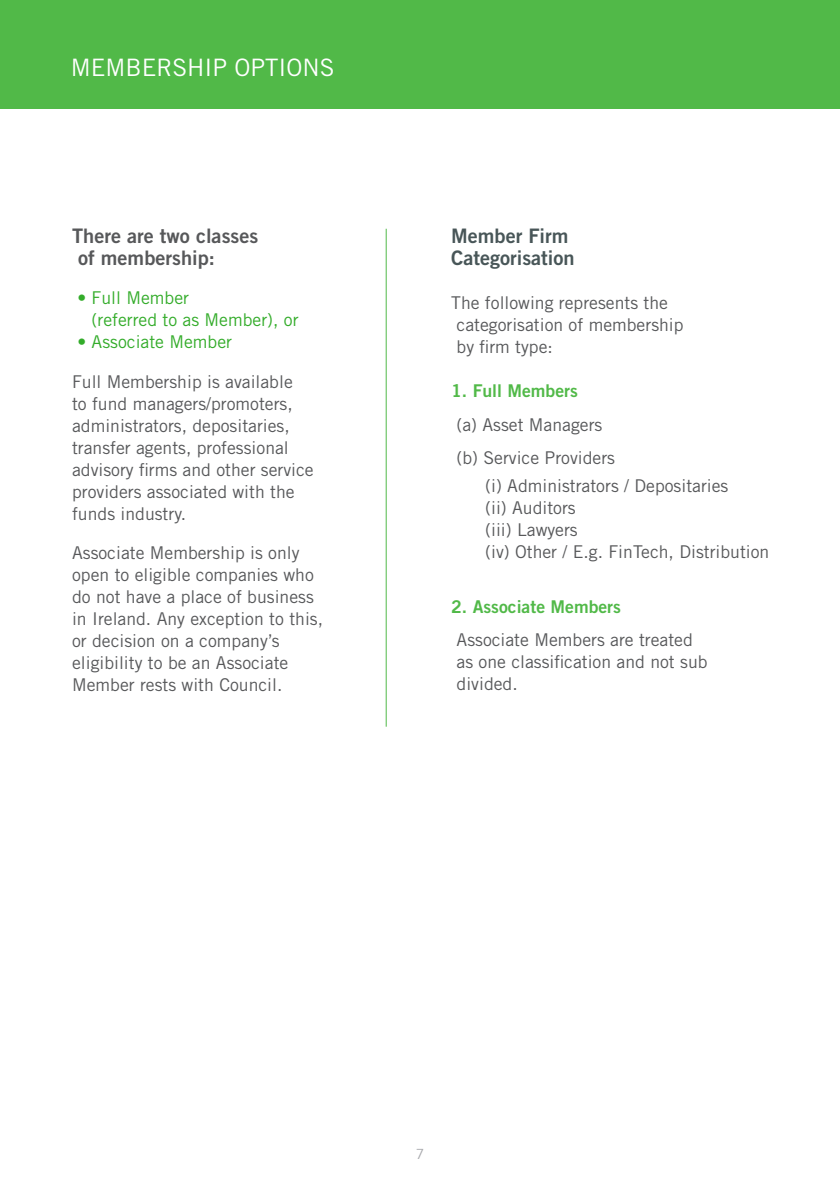
<style>
.page{position:relative;width:840px;height:1191px;background:#fff}
.page>*{position:absolute;margin:0;border:0;box-sizing:border-box;transform-origin:0 0}
.Pa0{font:24px "Trade Gothic LT Std";color:#fff}
.Pa0-2{font:20px "Trade Gothic LT Std Bd 2";color:#57585a}
.Pa0-3{font:20px "Trade Gothic LT Std Bd 2";color:#485658}
.Pa0-4{font:17.6px/22px "Trade Gothic LT Std";color:#57585a}
.Pa0-5{font:17.6px/22px "Trade Gothic LT Std";color:#33ac2a}
.Pa0-6{font:17.6px "Trade Gothic LT Std Bd 2";color:#51b948}
.t1{font:14px "Trade Gothic LT Std";color:#a8a9ad}
</style>
<div class="page">
<div style="left:0;top:0;width:839px;height:109px;background:#51b948"></div>
<hr style="left:385px;top:229px;width:1px;height:497px;background:#51b948">
<p class="Pa0" style="left:71px;top:53px;width:265px">MEMBERSHIP OPTIONS</p>
<p class="Pa0-2" style="left:72px;top:224px;width:188px">There are two classes</p>
<p class="Pa0-2" style="left:78px;top:246px;width:138px">of membership:</p>
<p class="Pa0-5" style="left:92px;top:287px;width:208px;text-indent:-14px">• Full Member<br>(referred to as Member), or</p>
<p class="Pa0-5" style="left:77px;top:331px;width:156px">• Associate Member</p>
<p class="Pa0-4" style="left:72px;top:371px;width:222px">Full Membership is available</p>
<p class="Pa0-4" style="left:72px;top:393px;width:222px">to fund managers/promoters,</p>
<p class="Pa0-4" style="left:72px;top:415px;width:219px">administrators, depositaries,</p>
<p class="Pa0-4" style="left:72px;top:437px;width:218px">transfer agents, professional</p>
<p class="Pa0-4" style="left:72px;top:459px;width:243px">advisory firms and other service</p>
<p class="Pa0-4" style="left:72px;top:481px;width:224px">providers associated with the</p>
<p class="Pa0-4" style="left:72px;top:503px;width:116px">funds industry.</p>
<p class="Pa0-4" style="left:72px;top:542px;width:229px">Associate Membership is only</p>
<p class="Pa0-4" style="left:72px;top:564px;width:243px">open to eligible companies who</p>
<p class="Pa0-4" style="left:72px;top:586px;width:252px">do not have a place of business in Ireland. Any exception to this,</p>
<p class="Pa0-4" style="left:72px;top:630px;width:209px">or decision on a company’s</p>
<p class="Pa0-4" style="left:72px;top:652px;width:218px">eligibility to be an Associate</p>
<p class="Pa0-4" style="left:72px;top:674px;width:212px">Member rests with Council.</p>
<p class="Pa0-3" style="left:451px;top:224px;width:119px">Member Firm</p>
<p class="Pa0-3" style="left:451px;top:246px;width:125px">Categorisation</p>
<p class="Pa0-4" style="left:451px;top:292px;width:218px">The following represents the</p>
<p class="Pa0-4" style="left:456px;top:314px;width:228px">categorisation of membership</p>
<p class="Pa0-4" style="left:456px;top:336px;width:98px">by firm type:</p>
<p class="Pa0-6" style="left:451px;top:380px;width:128px">1. Full Members</p>
<p class="Pa0-4" style="left:456px;top:413px;width:147px">(a) Asset Managers</p>
<p class="Pa0-4" style="left:456px;top:446px;width:160px">(b) Service Providers</p>
<p class="Pa0-4" style="left:485px;top:474px;width:244px">(i) Administrators / Depositaries</p>
<p class="Pa0-4" style="left:485px;top:496px;width:92px">(ii) Auditors</p>
<p class="Pa0-4" style="left:485px;top:518px;width:94px">(iii) Lawyers</p>
<p class="Pa0-4" style="left:485px;top:540px;width:285px">(iv) Other / E.g. FinTech, Distribution</p>
<p class="Pa0-6" style="left:451px;top:596px;width:171px">2. Associate Members</p>
<p class="Pa0-4" style="left:456px;top:629px;width:238px">Associate Members are treated</p>
<p class="Pa0-4" style="left:456px;top:651px;width:252px">as one classification and not sub</p>
<p class="Pa0-4" style="left:456px;top:673px;width:63px">divided.</p>
<p class="t1" style="left:415px;top:1145px;width:10px">7</p>
</div>
